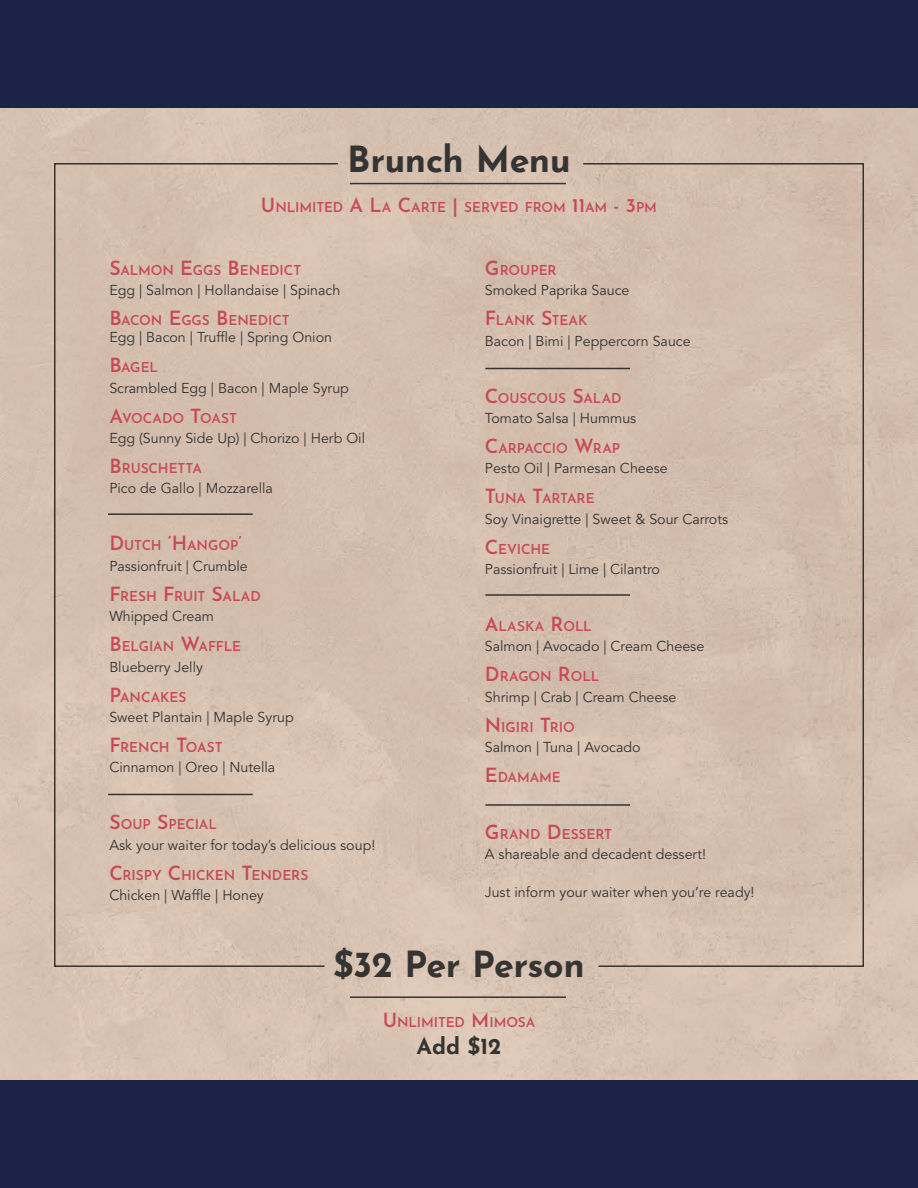
<style>
.page{position:relative;width:918px;height:1188px;background:#fff}
.page>*{position:absolute;margin:0;border:0;box-sizing:border-box;transform-origin:0 0}
.QUE-Section_title{font:700 36px "Josefin Sans";letter-spacing:-.015em;color:#343433}
.QUE-Section_title-2{font:700 22.5px "Josefin Sans";color:#343433}
.QUE-Item_Desc{font:14.25px "Avenir LT Std";color:#343433}
.QUE-Item_Title{font:14.25px "Avenir LT Std";color:#343433}
.QUE-Item_Title-2{font:600 13.65px "Josefin Sans";letter-spacing:-.005em;color:#c74a55}
.QUE-Sub-Title{font:600 13.65px "Josefin Sans";letter-spacing:-.01em;color:#c74a55}
.s1{font-size:19.5px}
</style>
<div class="page">
<div style="left:0;top:108px;width:918px;height:972px;background:#d6c0b0"></div>
<div style="left:0;top:0;width:918px;height:108px;background:#1b2349"></div>
<div style="left:0;top:1080px;width:918px;height:108px;background:#1b2349"></div>
<hr style="left:350px;top:996px;width:216px;height:2px;background:#343433">
<hr style="left:350px;top:183px;width:216px;height:1px;background:#343433">
<div style="left:53px;top:162px;width:286px;height:806px;background:#d5bfaf"></div>
<div style="left:582px;top:162px;width:283px;height:806px;background:#d4beae"></div>
<hr style="left:108px;top:513px;width:145px;height:2px;background:#343433">
<hr style="left:485px;top:368px;width:145px;height:1px;background:#343433">
<hr style="left:485px;top:594px;width:145px;height:2px;background:#343433">
<hr style="left:485px;top:804px;width:145px;height:2px;background:#343433">
<hr style="left:108px;top:794px;width:145px;height:1px;background:#343433">
<p class="QUE-Section_title" style="left:347px;top:127px;width:225px">Brunch Menu</p>
<p class="QUE-Sub-Title" style="left:261px;top:196px;width:398px"><span class="s1">U</span>NLIMITED <span class="s1">A L</span>A <span class="s1">C</span>ARTE <span class="s1">|</span> SERVED FROM <span class="s1">11</span>AM <span class="s1">- 3</span>PM</p>
<p class="QUE-Item_Title-2" style="left:109px;top:259px;width:194px"><span class="s1">S</span>ALMON <span class="s1">E</span>GGS <span class="s1">B</span>ENEDICT</p>
<p class="QUE-Item_Desc" style="left:109px;top:282px;width:232px">Egg | Salmon | Hollandaise | Spinach</p>
<p class="QUE-Item_Title-2" style="left:109px;top:309px;width:182px"><span class="s1">B</span>ACON <span class="s1">E</span>GGS <span class="s1">B</span>ENEDICT</p>
<p class="QUE-Item_Title" style="left:109px;top:329px;width:224px">Egg | Bacon | Truffle | Spring Onion</p>
<p class="QUE-Item_Title-2" style="left:109px;top:356px;width:50px"><span class="s1">B</span>AGEL</p>
<p class="QUE-Item_Desc" style="left:109px;top:380px;width:241px">Scrambled Egg | Bacon | Maple Syrup</p>
<p class="QUE-Item_Title-2" style="left:109px;top:406px;width:129px"><span class="s1">A</span>VOCADO <span class="s1">T</span>OAST</p>
<p class="QUE-Item_Desc" style="left:109px;top:430px;width:257px">Egg (Sunny Side Up) | Chorizo | Herb Oil</p>
<p class="QUE-Item_Title-2" style="left:109px;top:457px;width:94px"><span class="s1">B</span>RUSCHETTA</p>
<p class="QUE-Item_Desc" style="left:109px;top:480px;width:165px">Pico de Gallo | Mozzarella</p>
<p class="QUE-Item_Title-2" style="left:109px;top:534px;width:134px"><span class="s1">D</span> UTCH <span class="s1">‘H</span>ANGOP<span class="s1">’</span></p>
<p class="QUE-Item_Desc" style="left:109px;top:558px;width:140px">Passionfruit | Crumble</p>
<p class="QUE-Item_Title-2" style="left:109px;top:584px;width:153px"><span class="s1">F</span>RESH <span class="s1">F</span>RU IT <span class="s1">S</span>ALAD</p>
<p class="QUE-Item_Desc" style="left:109px;top:608px;width:106px">Whipped Cream</p>
<p class="QUE-Item_Title-2" style="left:109px;top:635px;width:133px"><span class="s1">B</span>ELGIAN <span class="s1">W</span>AFFLE</p>
<p class="QUE-Item_Desc" style="left:109px;top:658px;width:95px">Blueberry Jelly</p>
<p class="QUE-Item_Title-2" style="left:109px;top:685px;width:79px"><span class="s1">P</span>ANCAKES</p>
<p class="QUE-Item_Desc" style="left:109px;top:709px;width:186px">Sweet Plantain | Maple Syrup</p>
<p class="QUE-Item_Title-2" style="left:109px;top:735px;width:115px"><span class="s1">F</span>RENCH <span class="s1">T</span>OAST</p>
<p class="QUE-Item_Desc" style="left:109px;top:759px;width:168px">Cinnamon | Oreo | Nutella</p>
<p class="QUE-Item_Title-2" style="left:109px;top:813px;width:109px"><span class="s1">S</span>OUP <span class="s1">S</span>PECIAL</p>
<p class="QUE-Item_Desc" style="left:109px;top:836px;width:268px">Ask your waiter for today’s delicious soup!</p>
<p class="QUE-Item_Title-2" style="left:109px;top:863px;width:200px"><span class="s1">C</span>RISPY <span class="s1">C</span>HICKEN <span class="s1">T</span>ENDERS</p>
<p class="QUE-Item_Desc" style="left:109px;top:887px;width:156px">Chicken | Waffle | Honey</p>
<p class="QUE-Item_Title-2" style="left:485px;top:259px;width:73px"><span class="s1">G</span> ROU PER</p>
<p class="QUE-Item_Desc" style="left:485px;top:282px;width:146px">Smoked Paprika Sauce</p>
<p class="QUE-Item_Title-2" style="left:485px;top:309px;width:104px"><span class="s1">F</span>LANK <span class="s1">S</span>TEAK</p>
<p class="QUE-Item_Desc" style="left:485px;top:333px;width:207px">Bacon | Bimi | Peppercorn Sauce</p>
<p class="QUE-Item_Title-2" style="left:485px;top:386px;width:138px"><span class="s1">C</span>OUSCOUS <span class="s1">S</span>ALAD</p>
<p class="QUE-Item_Desc" style="left:485px;top:410px;width:153px">Tomato Salsa | Hummus</p>
<p class="QUE-Item_Title-2" style="left:485px;top:437px;width:137px"><span class="s1">C</span>ARPACCIO <span class="s1">W</span>RAP</p>
<p class="QUE-Item_Desc" style="left:485px;top:460px;width:184px">Pesto Oil | Parmesan Cheese</p>
<p class="QUE-Item_Title-2" style="left:485px;top:487px;width:111px"><span class="s1">T</span>U NA <span class="s1">T</span>ARTARE</p>
<p class="QUE-Item_Desc" style="left:485px;top:511px;width:245px">Soy Vinaigrette | Sweet &amp; Sour Carrots</p>
<p class="QUE-Item_Title-2" style="left:485px;top:537px;width:67px"><span class="s1">C</span>EVICHE</p>
<p class="QUE-Item_Desc" style="left:485px;top:561px;width:177px">Passionfruit | Lime | Cilantro</p>
<p class="QUE-Item_Title-2" style="left:485px;top:615px;width:109px"><span class="s1">A</span>LASKA <span class="s1">R</span>OLL</p>
<p class="QUE-Item_Desc" style="left:485px;top:638px;width:221px">Salmon | Avocado | Cream Cheese</p>
<p class="QUE-Item_Title-2" style="left:485px;top:665px;width:116px"><span class="s1">D</span> RAGON <span class="s1">R</span>OLL</p>
<p class="QUE-Item_Desc" style="left:485px;top:689px;width:193px">Shrimp | Crab | Cream Cheese</p>
<p class="QUE-Item_Title-2" style="left:485px;top:715px;width:92px"><span class="s1">N</span> IGIRI <span class="s1">T</span>RIO</p>
<p class="QUE-Item_Desc" style="left:485px;top:739px;width:157px">Salmon | Tuna | Avocado</p>
<p class="QUE-Item_Title-2" style="left:485px;top:766px;width:77px"><span class="s1">E</span> DAMAME</p>
<p class="QUE-Item_Title-2" style="left:485px;top:823px;width:129px"><span class="s1">G</span> RAND <span class="s1">D</span> ESSERT</p>
<p class="QUE-Item_Desc" style="left:485px;top:846px;width:223px">A shareable and decadent dessert!</p>
<p class="QUE-Item_Desc" style="left:485px;top:884px;width:271px">Just inform your waiter when you’re ready!</p>
<p class="QUE-Section_title" style="left:333px;top:932px;width:253px">$32 Per Person</p>
<p class="QUE-Sub-Title" style="left:383px;top:1010px;width:154px"><span class="s1">U</span>NLIMITED <span class="s1">M</span> IMOSA</p>
<p class="QUE-Section_title-2" style="left:417px;top:1026px;width:86px">Add $12</p>
</div>
